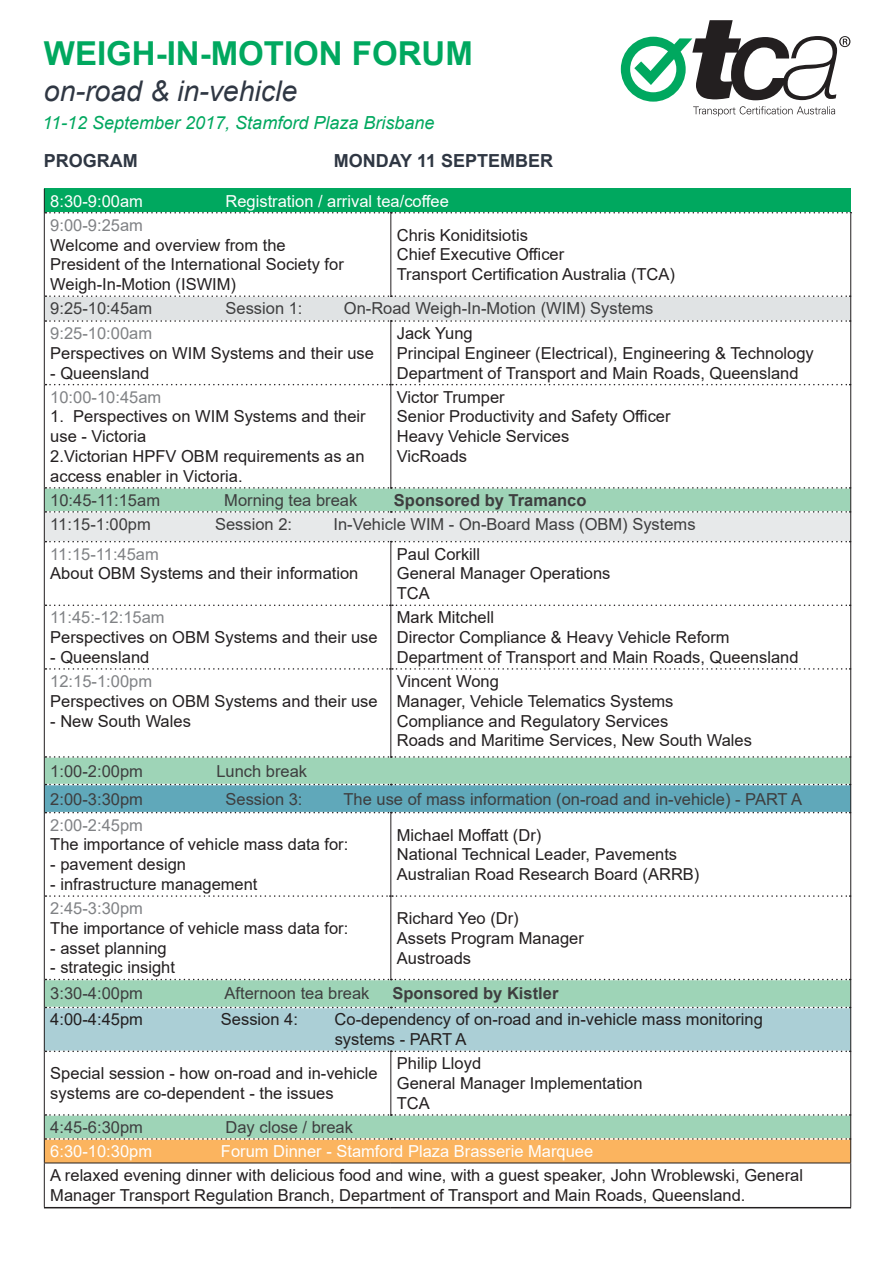
<style>
.page{position:relative;width:893px;height:1263px;background:#fff}
.page>*{position:absolute;margin:0;border:0;box-sizing:border-box;transform-origin:0 0}
.t1{font:700 33px "Arial";color:#00a85f}
.t2{font:italic 28.5px "Arial";color:#2f3743}
.t3{font:italic 18px "Arial";color:#00a85f}
.t4{font:700 18px "Arial";color:#2f3743}
.t5{font:16.5px/19.8px "Arial";color:#231f20}
.t6{font:16.5px "Arial";color:#3e3e3f}
.t7{font:16.5px "Arial";color:#808285}
.t8{font:16.5px "Arial";color:#fff}
.t9{font:700 16.5px "Arial";color:#3e3e3f}
</style>
<div class="page">
<svg style="left:621px;top:20px;width:229px;height:96px"></svg>
<div style="left:44px;top:512px;width:807px;height:30px;background:#e7e9ea"></div>
<div style="left:44px;top:1007px;width:807px;height:44px;background:#abcfd6"></div>
<hr style="left:44px;top:1207px;width:347px;height:1px;background:#231f20">
<hr style="left:391px;top:1207px;width:460px;height:1px;background:#231f20">
<svg style="left:45px;top:384px;width:805px;height:1px"></svg>
<svg style="left:45px;top:541px;width:805px;height:1px"></svg>
<svg style="left:45px;top:604px;width:805px;height:2px"></svg>
<svg style="left:45px;top:668px;width:805px;height:2px"></svg>
<svg style="left:45px;top:895px;width:805px;height:2px"></svg>
<svg style="left:45px;top:1050px;width:805px;height:2px"></svg>
<hr style="left:44px;top:1162px;width:347px;height:1px;background:#231f20">
<hr style="left:391px;top:1162px;width:460px;height:1px;background:#231f20">
<div style="left:44px;top:189px;width:807px;height:24px;background:#00a85f"></div>
<hr style="left:44px;top:213px;width:1px;height:83px;background:#231f20">
<hr style="left:850px;top:213px;width:1px;height:83px;background:#231f20">
<svg style="left:44px;top:295px;width:807px;height:27px;background:#dde0e1"></svg>
<hr style="left:44px;top:321px;width:1px;height:64px;background:#231f20">
<hr style="left:850px;top:321px;width:1px;height:64px;background:#231f20">
<hr style="left:44px;top:385px;width:1px;height:103px;background:#231f20">
<hr style="left:850px;top:385px;width:1px;height:103px;background:#231f20">
<hr style="left:44px;top:512px;width:1px;height:30px;background:#231f20">
<hr style="left:850px;top:512px;width:1px;height:30px;background:#231f20">
<hr style="left:44px;top:542px;width:1px;height:63px;background:#231f20">
<hr style="left:850px;top:542px;width:1px;height:63px;background:#231f20">
<hr style="left:44px;top:605px;width:1px;height:64px;background:#231f20">
<hr style="left:850px;top:605px;width:1px;height:64px;background:#231f20">
<hr style="left:44px;top:669px;width:1px;height:88px;background:#231f20">
<hr style="left:850px;top:669px;width:1px;height:88px;background:#231f20">
<hr style="left:44px;top:813px;width:1px;height:83px;background:#231f20">
<hr style="left:44px;top:896px;width:1px;height:83px;background:#231f20">
<hr style="left:850px;top:813px;width:1px;height:83px;background:#231f20">
<hr style="left:850px;top:896px;width:1px;height:83px;background:#231f20">
<svg style="left:44px;top:487px;width:807px;height:26px;background:#a4d2b9"></svg>
<svg style="left:44px;top:756px;width:807px;height:57px;background:#84beb9"></svg>
<svg style="left:44px;top:979px;width:807px;height:29px;background:#a0d1b7"></svg>
<hr style="left:44px;top:1007px;width:1px;height:44px;background:#231f20">
<hr style="left:850px;top:1007px;width:1px;height:44px;background:#231f20">
<hr style="left:44px;top:1051px;width:1px;height:64px;background:#231f20">
<hr style="left:850px;top:1051px;width:1px;height:64px;background:#231f20">
<svg style="left:44px;top:1114px;width:807px;height:48px;background:#ccc48f"></svg>
<hr style="left:44px;top:1163px;width:1px;height:44px;background:#231f20">
<hr style="left:850px;top:1163px;width:1px;height:44px;background:#231f20">
<hr style="left:390px;top:813px;width:1px;height:83px;background:#231f20">
<hr style="left:390px;top:896px;width:1px;height:83px;background:#231f20">
<hr style="left:390px;top:542px;width:1px;height:63px;background:#231f20">
<hr style="left:390px;top:605px;width:1px;height:64px;background:#231f20">
<hr style="left:390px;top:669px;width:1px;height:87px;background:#231f20">
<hr style="left:390px;top:322px;width:1px;height:63px;background:#231f20">
<hr style="left:390px;top:385px;width:1px;height:102px;background:#231f20">
<hr style="left:390px;top:213px;width:1px;height:82px;background:#231f20">
<hr style="left:390px;top:1052px;width:1px;height:62px;background:#231f20">
<h1 class="t1" style="left:44px;top:30px;width:430px">WEIGH-IN-MOTION FORUM</h1>
<h2 class="t2" style="left:44px;top:72px;width:255px">on-road &amp; in-vehicle</h2>
<p class="t3" style="left:43px;top:111px;width:393px">11-12 September 2017, Stamford Plaza Brisbane</p>
<p class="t4" style="left:44px;top:148px;width:95px">PROGRAM</p>
<p class="t4" style="left:334px;top:148px;width:221px">MONDAY 11 SEPTEMBER</p>
<p class="t8" style="left:50px;top:190px;width:94px">8:30-9:00am</p>
<p class="t8" style="left:226px;top:190px;width:225px">Registration / arrival tea/coffee</p>
<p class="t7" style="left:50px;top:214px;width:94px">9:00-9:25am</p>
<p class="t5" style="left:50px;top:235px;width:295px">Welcome and overview from the<br>President of the International Society for<br>Weigh-In-Motion (ISWIM)</p>
<p class="t5" style="left:397px;top:225px;width:280px">Chris Koniditsiotis<br>Chief Executive Officer<br>Transport Certification Australia (TCA)</p>
<p class="t6" style="left:50px;top:297px;width:103px">9:25-10:45am</p>
<p class="t6" style="left:226px;top:297px;width:79px">Session 1:</p>
<p class="t6" style="left:344px;top:297px;width:311px">On-Road Weigh-In-Motion (WIM) Systems</p>
<p class="t7" style="left:50px;top:322px;width:103px">9:25-10:00am</p>
<p class="t5" style="left:50px;top:343px;width:325px">Perspectives on WIM Systems and their use</p>
<p class="t5" style="left:50px;top:363px;width:101px">- Queensland</p>
<p class="t5" style="left:397px;top:323px;width:418px">Jack Yung<br>Principal Engineer (Electrical), Engineering &amp; Technology<br>Department of Transport and Main Roads, Queensland</p>
<p class="t7" style="left:50px;top:385px;width:112px">10:00-10:45am</p>
<p class="t5" style="left:50px;top:407px;width:317px">1. Perspectives on WIM Systems and their use - Victoria<br>2.Victorian HPFV OBM requirements as an access enabler in Victoria.</p>
<p class="t5" style="left:397px;top:387px;width:275px">Victor Trumper<br>Senior Productivity and Safety Officer<br>Heavy Vehicle Services<br>VicRoads</p>
<p class="t6" style="left:50px;top:489px;width:111px">10:45-11:15am</p>
<p class="t6" style="left:224px;top:489px;width:134px">Morning tea break</p>
<p class="t9" style="left:394px;top:488px;width:194px">Sponsored by Tramanco</p>
<p class="t6" style="left:50px;top:513px;width:102px">11:15-1:00pm</p>
<p class="t6" style="left:215px;top:513px;width:79px">Session 2:</p>
<p class="t6" style="left:333px;top:513px;width:364px">In-Vehicle WIM - On-Board Mass (OBM) Systems</p>
<p class="t7" style="left:50px;top:542px;width:110px">11:15-11:45am</p>
<p class="t5" style="left:50px;top:564px;width:310px">About OBM Systems and their information</p>
<p class="t5" style="left:397px;top:544px;width:215px">Paul Corkill<br>General Manager Operations<br>TCA</p>
<p class="t7" style="left:50px;top:606px;width:116px">11:45:-12:15am</p>
<p class="t5" style="left:50px;top:627px;width:329px">Perspectives on OBM Systems and their use</p>
<p class="t5" style="left:50px;top:647px;width:101px">- Queensland</p>
<p class="t7" style="left:50px;top:670px;width:103px">12:15-1:00pm</p>
<p class="t5" style="left:50px;top:691px;width:329px">Perspectives on OBM Systems and their use</p>
<p class="t5" style="left:50px;top:711px;width:142px">- New South Wales</p>
<p class="t5" style="left:397px;top:607px;width:403px">Mark Mitchell<br>Director Compliance &amp; Heavy Vehicle Reform<br>Department of Transport and Main Roads, Queensland</p>
<p class="t5" style="left:397px;top:671px;width:357px">Vincent Wong<br>Manager, Vehicle Telematics Systems Compliance and Regulatory Services<br>Roads and Maritime Services, New South Wales</p>
<p class="t6" style="left:50px;top:759px;width:94px">1:00-2:00pm</p>
<p class="t6" style="left:216px;top:759px;width:92px">Lunch break</p>
<p class="t6" style="left:50px;top:787px;width:94px">2:00-3:30pm</p>
<p class="t6" style="left:226px;top:787px;width:79px">Session 3:</p>
<p class="t6" style="left:343px;top:787px;width:460px">The use of mass information (on-road and in-vehicle) - PART A</p>
<p class="t7" style="left:50px;top:813px;width:94px">2:00-2:45pm</p>
<p class="t5" style="left:50px;top:835px;width:300px">The importance of vehicle mass data for:</p>
<p class="t5" style="left:50px;top:854px;width:137px">- pavement design</p>
<p class="t5" style="left:50px;top:874px;width:209px">- infrastructure management</p>
<p class="t5" style="left:397px;top:825px;width:304px">Michael Moffatt (Dr)<br>National Technical Leader, Pavements<br>Australian Road Research Board (ARRB)</p>
<p class="t7" style="left:50px;top:897px;width:94px">2:45-3:30pm</p>
<p class="t5" style="left:50px;top:918px;width:300px">The importance of vehicle mass data for:</p>
<p class="t5" style="left:50px;top:938px;width:118px">- asset planning</p>
<p class="t5" style="left:50px;top:958px;width:126px">- strategic insight</p>
<p class="t5" style="left:397px;top:908px;width:189px">Richard Yeo (Dr)<br>Assets Program Manager<br>Austroads</p>
<p class="t6" style="left:50px;top:982px;width:94px">3:30-4:00pm</p>
<p class="t6" style="left:225px;top:982px;width:146px">Afternoon tea break</p>
<p class="t9" style="left:392px;top:982px;width:167px">Sponsored by Kistler</p>
<p class="t5" style="left:50px;top:1010px;width:94px">4:00-4:45pm</p>
<p class="t5" style="left:221px;top:1010px;width:79px">Session 4:</p>
<p class="t5" style="left:335px;top:1010px;width:430px">Co-dependency of on-road and in-vehicle mass monitoring systems - PART A</p>
<p class="t5" style="left:50px;top:1063px;width:329px">Special session - how on-road and in-vehicle systems are co-dependent - the issues</p>
<p class="t5" style="left:397px;top:1053px;width:247px">Philip Lloyd<br>General Manager Implementation<br>TCA</p>
<p class="t6" style="left:50px;top:1116px;width:94px">4:45-6:30pm</p>
<p class="t6" style="left:226px;top:1116px;width:129px">Day close / break</p>
<p class="t8" style="left:50px;top:1140px;width:103px">6:30-10:30pm</p>
<p class="t8" style="left:221px;top:1140px;width:374px">Forum Dinner - Stamford Plaza Brasserie Marquee</p>
<p class="t5" style="left:50px;top:1165px;width:754px">A relaxed evening dinner with delicious food and wine, with a guest speaker, John Wroblewski, General<br>Manager Transport Regulation Branch, Department of Transport and Main Roads, Queensland.</p>
</div>
